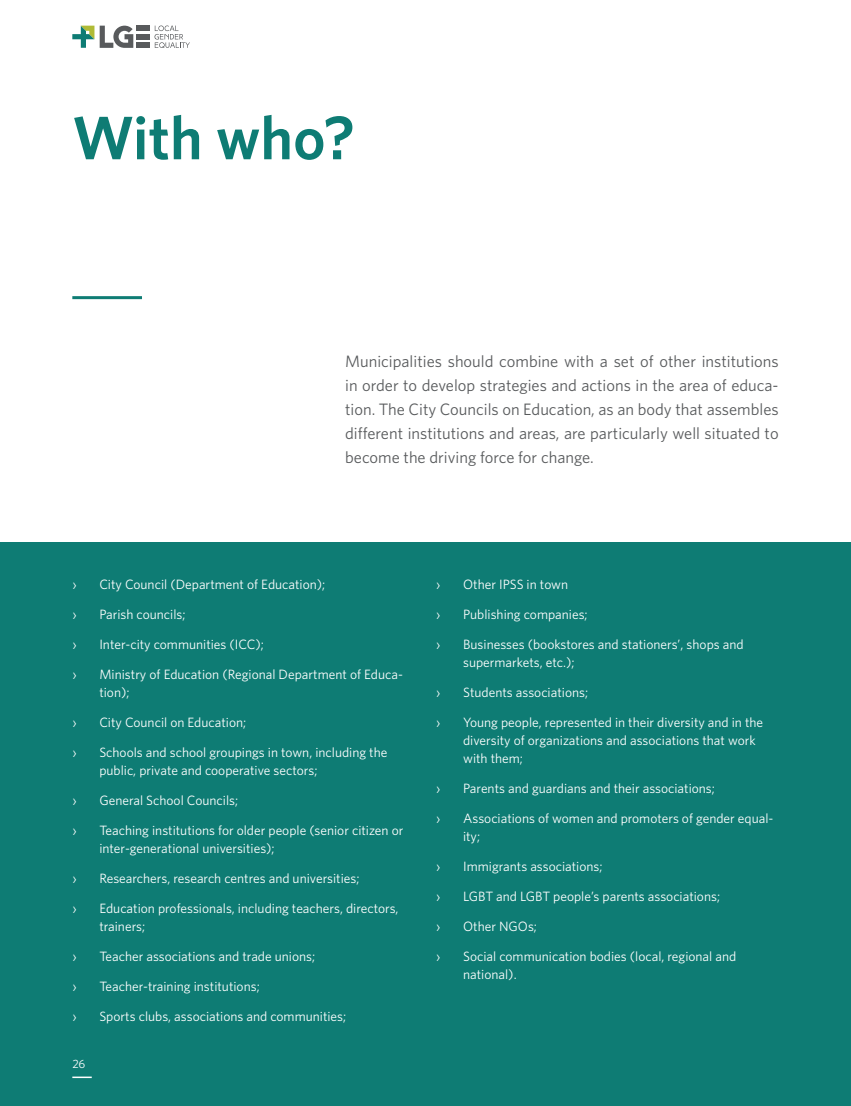
<style>
.page{position:relative;width:851px;height:1106px;background:#fff}
.page>*{position:absolute;margin:0;border:0;box-sizing:border-box;transform-origin:0 0}
.Título_capítulo_bold{font:600 61.5px "Whitney";color:#0e7c74}
.Texto_normal{font:16.5px/24px "Whitney";color:#585a5c;text-align:justify}
.t1{font:13.5px/18px "Whitney";color:#fff}
.t2{font:12px "Whitney";color:#fff}
</style>
<div class="page">
<svg style="left:154px;top:26px;width:36px;height:22px"></svg>
<svg style="left:100px;top:26px;width:33px;height:22px"></svg>
<div style="left:136px;top:43px;width:13px;height:5px;background:#585a5c"></div>
<div style="left:136px;top:26px;width:13px;height:5px;background:#585a5c"></div>
<div style="left:136px;top:34px;width:13px;height:5px;background:#585a5c"></div>
<svg style="left:72px;top:26px;width:22px;height:22px"></svg>
<div style="left:0;top:542px;width:850px;height:564px;background:#0e7c74"></div>
<hr style="left:72px;top:296px;width:70px;height:3px;background:#0e7c74">
<hr style="left:72px;top:1076px;width:20px;height:2px;background:#fff">
<p class="Título_capítulo_bold" style="left:72px;top:101px;width:284px">With who?</p>
<p class="Texto_normal" style="left:345px;top:349px;width:435px">Municipalities should combine with a set of other institutions in order to develop strategies and actions in the area of educa&shy;tion. The City Councils on Education, as an body that assembles different institutions and areas, are particularly well situated to become the driving force for change.</p>
<p class="t1" style="left:72px;top:575px;width:6px">›</p>
<p class="t1" style="left:99px;top:575px;width:227px">City Council (Department of Education);</p>
<p class="t1" style="left:72px;top:605px;width:6px">›</p>
<p class="t1" style="left:99px;top:605px;width:88px">Parish councils;</p>
<p class="t1" style="left:72px;top:635px;width:6px">›</p>
<p class="t1" style="left:99px;top:635px;width:166px">Inter-city communities (ICC);</p>
<p class="t1" style="left:72px;top:665px;width:6px">›</p>
<p class="t1" style="left:99px;top:665px;width:305px">Ministry of Education (Regional Department of Educa&shy;tion);</p>
<p class="t1" style="left:72px;top:713px;width:6px">›</p>
<p class="t1" style="left:99px;top:713px;width:148px">City Council on Education;</p>
<p class="t1" style="left:72px;top:743px;width:6px">›</p>
<p class="t1" style="left:99px;top:743px;width:289px">Schools and school groupings in town, including the public, private and cooperative sectors;</p>
<p class="t1" style="left:72px;top:791px;width:6px">›</p>
<p class="t1" style="left:99px;top:791px;width:140px">General School Councils;</p>
<p class="t1" style="left:72px;top:821px;width:6px">›</p>
<p class="t1" style="left:99px;top:821px;width:305px">Teaching institutions for older people (senior citizen or inter-generational universities);</p>
<p class="t1" style="left:72px;top:869px;width:6px">›</p>
<p class="t1" style="left:99px;top:869px;width:262px">Researchers, research centres and universities;</p>
<p class="t1" style="left:72px;top:899px;width:6px">›</p>
<p class="t1" style="left:99px;top:899px;width:300px">Education professionals, including teachers, directors, trainers;</p>
<p class="t1" style="left:72px;top:947px;width:6px">›</p>
<p class="t1" style="left:99px;top:947px;width:217px">Teacher associations and trade unions;</p>
<p class="t1" style="left:72px;top:977px;width:6px">›</p>
<p class="t1" style="left:99px;top:977px;width:162px">Teacher-training institutions;</p>
<p class="t1" style="left:72px;top:1007px;width:6px">›</p>
<p class="t1" style="left:99px;top:1007px;width:248px">Sports clubs, associations and communities;</p>
<p class="t2" style="left:72px;top:1056px;width:15px">26</p>
<p class="t1" style="left:436px;top:575px;width:6px">›</p>
<p class="t1" style="left:463px;top:575px;width:106px">Other IPSS in town</p>
<p class="t1" style="left:436px;top:605px;width:6px">›</p>
<p class="t1" style="left:463px;top:605px;width:126px">Publishing companies;</p>
<p class="t1" style="left:436px;top:635px;width:6px">›</p>
<p class="t1" style="left:463px;top:635px;width:282px">Businesses (bookstores and stationers’, shops and supermarkets, etc.);</p>
<p class="t1" style="left:436px;top:683px;width:6px">›</p>
<p class="t1" style="left:463px;top:683px;width:126px">Students associations;</p>
<p class="t1" style="left:436px;top:713px;width:6px">›</p>
<p class="t1" style="left:463px;top:713px;width:301px">Young people, represented in their diversity and in the diversity of organizations and associations that work with them;</p>
<p class="t1" style="left:436px;top:779px;width:6px">›</p>
<p class="t1" style="left:463px;top:779px;width:253px">Parents and guardians and their associations;</p>
<p class="t1" style="left:436px;top:809px;width:6px">›</p>
<p class="t1" style="left:463px;top:809px;width:312px">Associations of women and promoters of gender equal&shy;ity;</p>
<p class="t1" style="left:436px;top:857px;width:6px">›</p>
<p class="t1" style="left:463px;top:857px;width:141px">Immigrants associations;</p>
<p class="t1" style="left:436px;top:887px;width:6px">›</p>
<p class="t1" style="left:463px;top:887px;width:258px">LGBT and LGBT people’s parents associations;</p>
<p class="t1" style="left:436px;top:917px;width:6px">›</p>
<p class="t1" style="left:463px;top:917px;width:75px">Other NGOs;</p>
<p class="t1" style="left:436px;top:947px;width:6px">›</p>
<p class="t1" style="left:463px;top:947px;width:274px">Social communication bodies (local, regional and national).</p>
</div>
